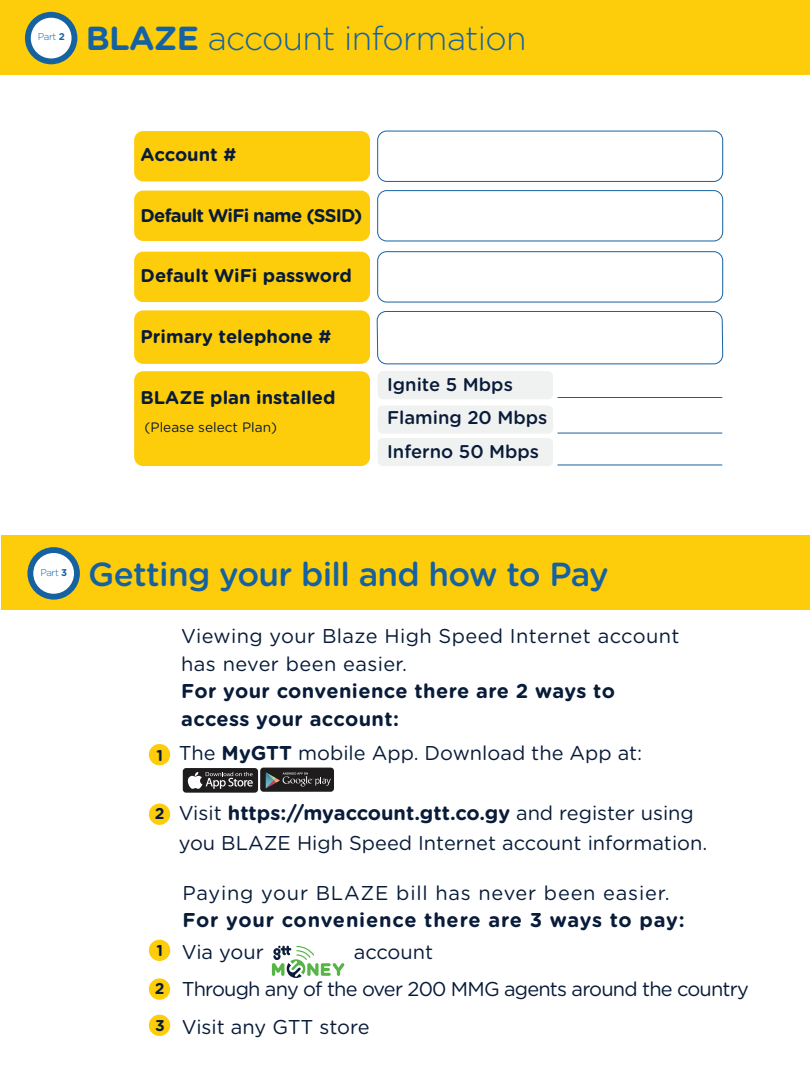
<style>
.page{position:relative;width:810px;height:1080px;background:#fff}
.page>*{position:absolute;margin:0;border:0;box-sizing:border-box;transform-origin:0 0}
.t1{font:500 33.25px "Gotham Rounded";letter-spacing:-.02em;color:#1662a1}
.t2{font:300 33.25px "Gotham Rounded";letter-spacing:-.02em;color:#1662a1}
.t3{font:20px/30px "Gotham Rounded";color:#081b38}
.t4{font:20px/37.5px "Gotham Rounded";letter-spacing:-.04em;color:#081b38}
.t5{font:20px/27.5px "Gotham Rounded";letter-spacing:.02em;color:#081b38}
.t6{font:700 20px/27.5px "Gotham Rounded";letter-spacing:.02em;color:#081b38}
.t7{font:20px "Gotham Rounded";letter-spacing:.04em;color:#081b38}
.t8{font:700 20px "Gotham Rounded";letter-spacing:.04em;color:#081b38}
.t9{font:700 18.5px "Gotham Rounded";color:#081b38}
.t10{font:500 18.5px/33.2px "Gotham Rounded";color:#081b38}
.t11{font:700 18.5px "Gotham Rounded";letter-spacing:-.04em;color:#081b38}
.t12{font:700 15.75px "Gotham Rounded";color:#081b38}
.t13{font:13.75px "Gotham Rounded";color:#081b38}
.t14{font:300 9.75px "Gotham Rounded";letter-spacing:-.04em;color:#1662a1}
.s1{font-weight:700}
</style>
<div class="page">
<div style="left:378px;top:371px;width:175px;height:28px;background:#f0f1f1;border-radius:5px"></div>
<div style="left:378px;top:438px;width:175px;height:28px;background:#f0f1f1;border-radius:5px"></div>
<div style="left:378px;top:406px;width:175px;height:28px;background:#f0f1f1;border-radius:5px"></div>
<div style="left:134px;top:131px;width:236px;height:50px;background:#fdcc0a;border-radius:9px"></div>
<div style="left:134px;top:191px;width:236px;height:50px;background:#fdcc0a;border-radius:9px"></div>
<div style="left:134px;top:252px;width:236px;height:50px;background:#fdcc0a;border-radius:9px"></div>
<div style="left:134px;top:310px;width:236px;height:54px;background:#fdcc0a;border-radius:9px"></div>
<div style="left:377px;top:131px;width:346px;height:51px;border:1px solid #1662a1;border-radius:9px"></div>
<div style="left:377px;top:190px;width:346px;height:51px;border:1px solid #1662a1;border-radius:9px"></div>
<div style="left:377px;top:251px;width:346px;height:51px;border:1px solid #1662a1;border-radius:9px"></div>
<div style="left:377px;top:311px;width:346px;height:53px;border:1px solid #1662a1;border-radius:9px"></div>
<div style="left:134px;top:371px;width:236px;height:95px;background:#fdcc0a;border-radius:9px"></div>
<div style="left:0;top:0;width:810px;height:74px;background:#fdcc0a"></div>
<svg style="left:25px;top:12px;width:52px;height:52px"></svg>
<div style="left:1px;top:535px;width:809px;height:74px;background:#fdcc0a"></div>
<svg style="left:27px;top:547px;width:53px;height:53px"></svg>
<div style="left:183px;top:768px;width:75px;height:25px;background:#1f1c1d;border-radius:3px"></div>
<svg style="left:187px;top:772px;width:66px;height:17px"></svg>
<div style="left:260px;top:768px;width:74px;height:24px;background:#1f1c1d;border-radius:3px"></div>
<svg style="left:266px;top:772px;width:65px;height:16px"></svg>
<div style="left:149px;top:940px;width:21px;height:21px;background:#fdcc0a;border-radius:50%"></div>
<div style="left:149px;top:744px;width:21px;height:21px;background:#fdcc0a;border-radius:50%"></div>
<div style="left:149px;top:978px;width:21px;height:22px;background:#fdcc0a;border-radius:50%"></div>
<div style="left:149px;top:804px;width:21px;height:21px;background:#fdcc0a;border-radius:50%"></div>
<div style="left:149px;top:1015px;width:21px;height:21px;background:#fdcc0a;border-radius:50%"></div>
<svg style="left:272px;top:946px;width:72px;height:32px"></svg>
<hr style="left:558px;top:397px;width:164px;height:1px;background:#1662a1">
<hr style="left:558px;top:433px;width:164px;height:1px;background:#1662a1">
<hr style="left:558px;top:465px;width:164px;height:1px;background:#1662a1">
<p class="t14" style="left:38px;top:30px;width:28px">Part <span class="s1">2</span></p>
<h1 class="t2" style="left:86px;top:17px;width:442px"><span class="s1">BLAZE</span> account information</h1>
<p class="t9" style="left:141px;top:141px;width:97px">Account #</p>
<p class="t11" style="left:141px;top:202px;width:223px">Default WiFi name (SSID)</p>
<p class="t9" style="left:141px;top:262px;width:213px">Default WiFi password</p>
<p class="t9" style="left:141px;top:323px;width:192px">Primary telephone #</p>
<p class="t9" style="left:141px;top:384px;width:197px">BLAZE plan installed</p>
<p class="t13" style="left:145px;top:417px;width:134px">(Please select Plan)</p>
<p class="t10" style="left:387px;top:367px;width:162px">Ignite 5 Mbps<br>Flaming 20 Mbps<br>Inferno 50 Mbps</p>
<p class="t14" style="left:40px;top:566px;width:28px">Part <span class="s1">3</span></p>
<h1 class="t1" style="left:88px;top:550px;width:522px">Getting your bill and how to Pay</h1>
<p class="t12" style="left:156px;top:743px;width:8px">1</p>
<p class="t5" style="left:181px;top:622px;width:500px">Viewing your Blaze High Speed Internet account has never been easier.</p>
<p class="t6" style="left:181px;top:677px;width:435px">For your convenience there are 2 ways to access your account:</p>
<p class="t3" style="left:179px;top:737px;width:465px">The <span class="s1">MyGTT</span> mobile App. Download the App at:</p>
<p class="t12" style="left:155px;top:802px;width:11px">2</p>
<p class="t12" style="left:156px;top:939px;width:8px">1</p>
<p class="t12" style="left:155px;top:977px;width:11px">2</p>
<p class="t12" style="left:155px;top:1014px;width:11px">3</p>
<p class="t3" style="left:179px;top:797px;width:530px">Visit <span class="s1">https://myaccount.gtt.co.gy</span> and register using you BLAZE High Speed Internet account information.</p>
<p class="t7" style="left:183px;top:879px;width:489px">Paying your BLAZE bill has never been easier.</p>
<p class="t8" style="left:183px;top:906px;width:504px">For your convenience there are 3 ways to pay:</p>
<p class="t3" style="left:182px;top:936px;width:83px">Via your</p>
<p class="t4" style="left:182px;top:932px;width:568px;text-indent:172px">account<br>Through any of the over 200 MMG agents around the country<br>Visit any GTT store</p>
</div>
